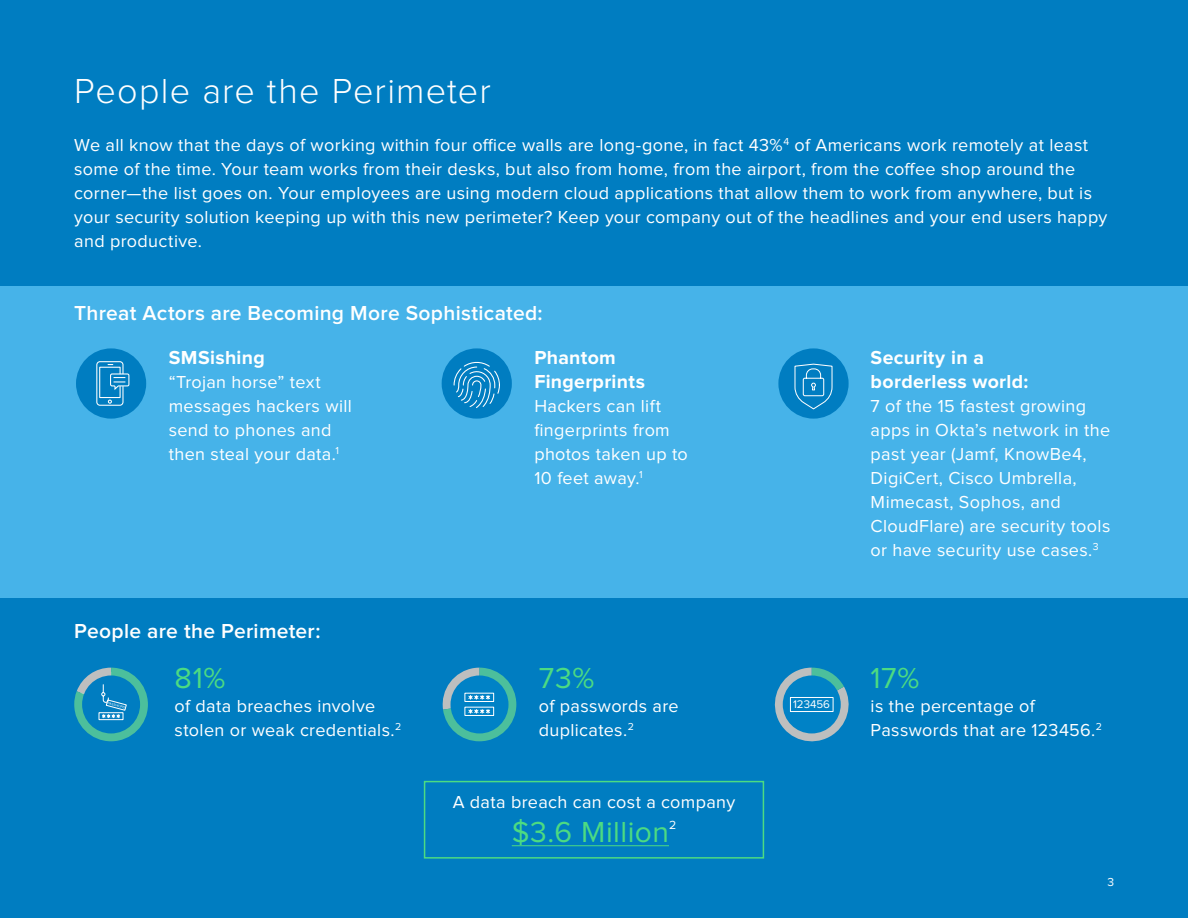
<style>
.page{position:relative;width:1188px;height:918px;background:#007dc1}
.page>*{position:absolute;margin:0;border:0;box-sizing:border-box;transform-origin:0 0}
.t1{font:300 36px "Proxima Nova";letter-spacing:.03em;color:#fff}
.Body_copy{font:30px "Proxima Nova";letter-spacing:.015em;color:#4cdb82}
.Subtitle{font:600 21px "Proxima Nova";letter-spacing:.015em;color:#fff}
.Subtitle-2{font:700 19.5px/24px "Proxima Nova";letter-spacing:.015em;color:#fff}
.Body_copy-2{font:700 19.5px "Proxima Nova";letter-spacing:.02em;color:#fff}
.Body_copy-3{font:18px/24px "Proxima Nova";letter-spacing:.02em;color:#fff}
.Body_copy-4{font:12.3px "Proxima Nova";color:#fff}
.t2{font:12px "Proxima Nova";color:#fff}
.t3{font:11.55px "Proxima Nova";color:#fff}
</style>
<div class="page">
<div style="left:0;top:286px;width:1188px;height:311px;background:#46b3e9"></div>
<div style="left:424px;top:781px;width:340px;height:78px;border:2px solid #4cdb82"></div>
<div style="left:442px;top:348px;width:70px;height:71px;background:#007dc1;border-radius:50%"></div>
<svg style="left:453px;top:361px;width:47px;height:47px"></svg>
<div style="left:778px;top:348px;width:71px;height:71px;background:#007dc1;border-radius:50%"></div>
<svg style="left:794px;top:363px;width:39px;height:47px"></svg>
<div style="left:76px;top:348px;width:70px;height:71px;background:#007dc1;border-radius:50%"></div>
<svg style="left:96px;top:361px;width:34px;height:45px"></svg>
<hr style="left:512px;top:845px;width:157px;height:1px;background:#4cdb82">
<svg style="left:74px;top:668px;width:74px;height:73px"></svg>
<svg style="left:442px;top:668px;width:74px;height:73px"></svg>
<svg style="left:774px;top:668px;width:75px;height:74px"></svg>
<div style="left:783px;top:675px;width:58px;height:58px;background:#0082c6;border-radius:50%"></div>
<div style="left:790px;top:697px;width:44px;height:15px;border:1px solid #fff"></div>
<h2 class="t1" style="left:74px;top:71px;width:418px">People are the Perimeter</h2>
<p class="Body_copy-3" style="left:74px;top:133px;width:1035px">We all know that the days of working within four office walls are long-gone, in fact 43%<sup>4</sup> of Americans work remotely at least some of the time. Your team works from their desks, but also from home, from the airport, from the coffee shop around the corner—the list goes on. Your employees are using modern cloud applications that allow them to work from anywhere, but is your security solution keeping up with this new perimeter? Keep your company out of the headlines and your end users happy and productive.</p>
<p class="Subtitle" style="left:74px;top:301px;width:470px">Threat Actors are Becoming More Sophisticated:</p>
<p class="Body_copy-2" style="left:169px;top:346px;width:98px">SMSishing</p>
<p class="Body_copy-3" style="left:169px;top:371px;width:185px">“Trojan horse” text messages hackers will send to phones and then steal your data.<sup>1</sup></p>
<p class="Subtitle-2" style="left:534px;top:346px;width:112px">Phantom<br>Fingerprints</p>
<p class="Body_copy-3" style="left:534px;top:395px;width:155px">Hackers can lift fingerprints from photos taken up to<br>10 feet away.<sup>1</sup></p>
<p class="Subtitle" style="left:74px;top:619px;width:248px">People are the Perimeter:</p>
<p class="Body_copy" style="left:175px;top:665px;width:52px">81%</p>
<p class="Body_copy-3" style="left:175px;top:695px;width:228px">of data breaches involve stolen or weak credentials.<sup>2</sup></p>
<p class="Body_copy" style="left:539px;top:664px;width:57px">73%</p>
<p class="Body_copy-3" style="left:539px;top:695px;width:141px">of passwords are duplicates.<sup>2</sup></p>
<p class="Body_copy-3" style="left:453px;top:791px;width:284px">A data breach can cost a company</p>
<p class="Body_copy" style="left:512px;top:818px;width:159px">$3.6 Million</p>
<p class="Body_copy-4" style="left:669px;top:819px;width:9px">2</p>
<p class="Subtitle-2" style="left:871px;top:346px;width:159px">Security in a borderless world:</p>
<p class="Body_copy-3" style="left:871px;top:395px;width:241px">7 of the 15 fastest growing apps in Okta’s network in the past year (Jamf, KnowBe4,<br>DigiCert, Cisco Umbrella,<br>Mimecast, Sophos, and<br>CloudFlare) are security tools or have security use cases.<sup>3</sup></p>
<p class="t3" style="left:793px;top:699px;width:38px">123456</p>
<p class="Body_copy" style="left:871px;top:664px;width:50px">17%</p>
<p class="Body_copy-3" style="left:871px;top:694px;width:233px">is the percentage of<br>Passwords that are 123456.<sup>2</sup></p>
<p class="t2" style="left:1108px;top:877px;width:8px">3</p>
</div>
